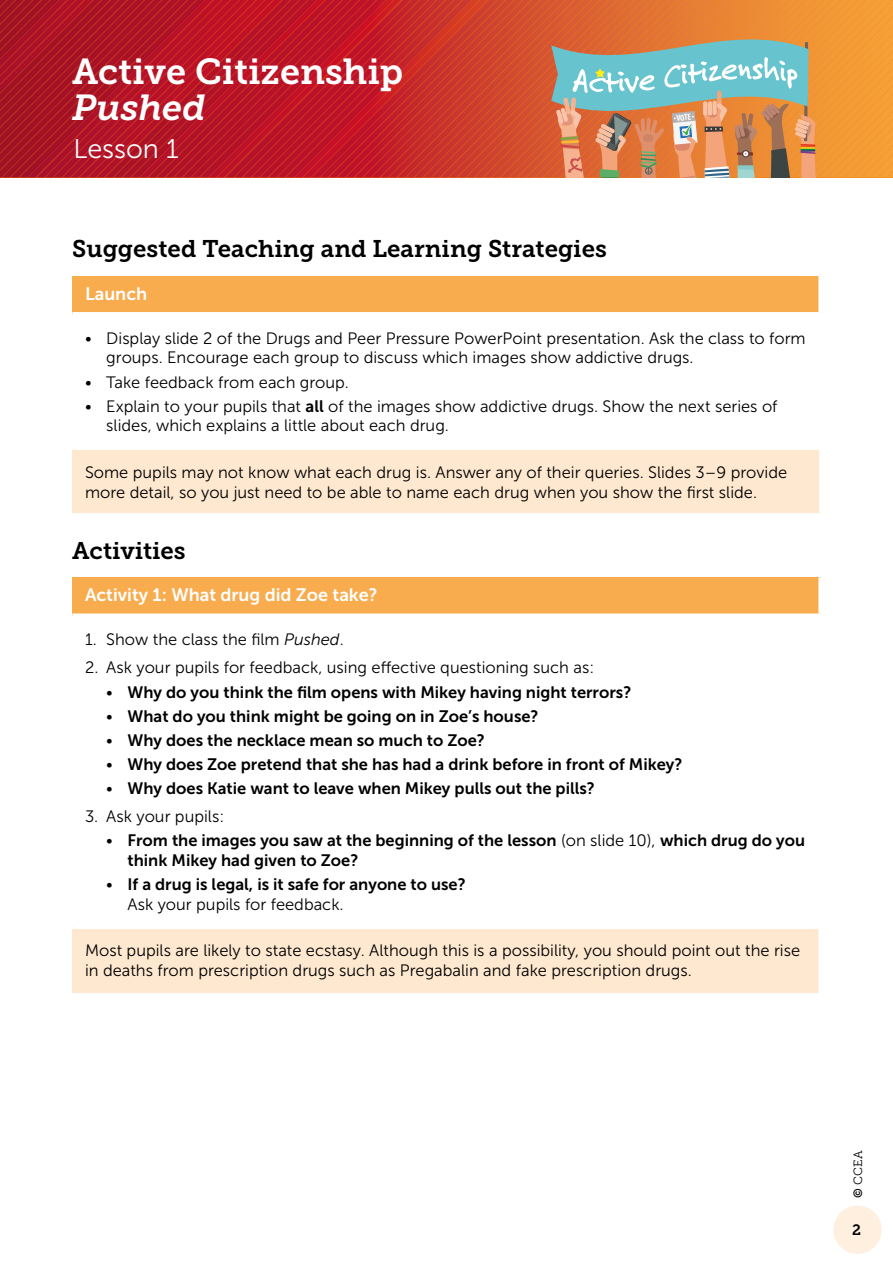
<style>
.page{position:relative;width:893px;height:1263px;background:#fff}
.page>*{position:absolute;margin:0;border:0;box-sizing:border-box;transform-origin:0 0}
.t1{font:36px "Museo Slab 700";color:#fff}
.t2{font:italic 36px "Museo Slab 700";color:#fff}
.t3{font:27px "Museo Sans 300";color:#fff}
.t4{font:24px "Museo Slab 700";color:#000}
.t5{font:18px "Museo Sans 700";color:#fff}
.t6{font:16.5px/19.8px "Museo Sans 300";color:#000}
.t7{font:16.5px/19.8px "Museo Sans 700";color:#000}
.t8{font:15px "Museo Slab 700";color:#000}
.t9{font:12px "Museo Slab 300";color:#000}
.t10{font:700 condensed 9px "Myriad Pro";color:#fff}
.s1{font-family:"Museo Sans 700"}
.s2{font-style:italic}
.s3{font-family:"Museo Sans 300"}
</style>
<div class="page">
<img style="left:1px;top:0;width:9px;height:178px">
<img style="left:10px;top:0;width:8px;height:178px">
<img style="left:18px;top:0;width:10px;height:178px">
<img style="left:28px;top:0;width:7px;height:178px">
<img style="left:35px;top:0;width:9px;height:178px">
<img style="left:44px;top:0;width:9px;height:178px">
<img style="left:53px;top:0;width:8px;height:178px">
<img style="left:61px;top:0;width:9px;height:178px">
<img style="left:70px;top:0;width:8px;height:178px">
<img style="left:78px;top:0;width:9px;height:178px">
<img style="left:87px;top:0;width:9px;height:178px">
<img style="left:96px;top:0;width:8px;height:178px">
<img style="left:104px;top:0;width:9px;height:178px">
<img style="left:113px;top:0;width:8px;height:178px">
<img style="left:121px;top:0;width:9px;height:178px">
<img style="left:130px;top:0;width:9px;height:178px">
<img style="left:139px;top:0;width:8px;height:178px">
<img style="left:147px;top:0;width:9px;height:178px">
<img style="left:156px;top:0;width:8px;height:178px">
<img style="left:164px;top:0;width:9px;height:178px">
<img style="left:173px;top:0;width:17px;height:178px">
<img style="left:190px;top:0;width:9px;height:178px">
<img style="left:199px;top:0;width:9px;height:178px">
<img style="left:208px;top:0;width:8px;height:178px">
<img style="left:216px;top:0;width:9px;height:178px">
<img style="left:225px;top:0;width:8px;height:178px">
<img style="left:233px;top:0;width:9px;height:178px">
<img style="left:242px;top:0;width:8px;height:178px">
<img style="left:250px;top:0;width:9px;height:178px">
<img style="left:259px;top:0;width:8px;height:178px">
<img style="left:267px;top:0;width:9px;height:178px">
<img style="left:276px;top:0;width:9px;height:178px">
<img style="left:285px;top:0;width:9px;height:178px">
<img style="left:294px;top:0;width:8px;height:178px">
<img style="left:302px;top:0;width:8px;height:178px">
<img style="left:310px;top:0;width:9px;height:178px">
<img style="left:319px;top:0;width:9px;height:178px">
<img style="left:328px;top:0;width:8px;height:178px">
<img style="left:336px;top:0;width:9px;height:178px">
<img style="left:345px;top:0;width:8px;height:178px">
<img style="left:353px;top:0;width:9px;height:178px">
<img style="left:362px;top:0;width:9px;height:178px">
<img style="left:371px;top:0;width:8px;height:178px">
<img style="left:379px;top:0;width:9px;height:178px">
<img style="left:388px;top:0;width:8px;height:178px">
<img style="left:396px;top:0;width:9px;height:178px">
<img style="left:405px;top:0;width:8px;height:178px">
<img style="left:413px;top:0;width:9px;height:178px">
<img style="left:422px;top:0;width:9px;height:178px">
<img style="left:431px;top:0;width:8px;height:178px">
<img style="left:439px;top:0;width:9px;height:178px">
<img style="left:448px;top:0;width:17px;height:178px">
<img style="left:465px;top:0;width:9px;height:178px">
<img style="left:474px;top:0;width:8px;height:178px">
<img style="left:482px;top:0;width:9px;height:178px">
<img style="left:491px;top:0;width:9px;height:178px">
<img style="left:500px;top:0;width:8px;height:178px">
<img style="left:508px;top:0;width:9px;height:178px">
<img style="left:517px;top:0;width:8px;height:178px">
<img style="left:525px;top:0;width:9px;height:178px">
<img style="left:534px;top:0;width:8px;height:178px">
<img style="left:542px;top:0;width:9px;height:178px">
<img style="left:714px;top:0;width:179px;height:35px">
<img style="left:723px;top:8px;width:170px;height:27px">
<img style="left:732px;top:16px;width:161px;height:19px">
<img style="left:740px;top:25px;width:153px;height:10px">
<img style="left:749px;top:33px;width:144px;height:9px">
<img style="left:816px;top:42px;width:77px;height:9px">
<img style="left:816px;top:51px;width:77px;height:8px">
<img style="left:816px;top:59px;width:77px;height:9px">
<img style="left:816px;top:68px;width:77px;height:8px">
<img style="left:816px;top:76px;width:77px;height:9px">
<img style="left:816px;top:85px;width:77px;height:9px">
<img style="left:816px;top:94px;width:77px;height:84px">
<img style="left:817px;top:102px;width:76px;height:76px">
<img style="left:826px;top:111px;width:67px;height:67px">
<img style="left:835px;top:119px;width:58px;height:59px">
<img style="left:843px;top:128px;width:50px;height:50px">
<img style="left:852px;top:137px;width:41px;height:41px">
<img style="left:860px;top:145px;width:33px;height:33px">
<img style="left:869px;top:154px;width:24px;height:24px">
<img style="left:878px;top:162px;width:15px;height:16px">
<svg style="left:886px;top:171px;width:7px;height:7px"></svg>
<svg style="left:551px;top:35px;width:265px;height:143px;background:#b39f81"></svg>
<div style="left:833px;top:1205px;width:49px;height:49px;background:#feefde;border-radius:50%"></div>
<div style="left:72px;top:276px;width:749px;height:38px;background:#f8ac4e"></div>
<div style="left:72px;top:448px;width:749px;height:67px;background:#fee8d0"></div>
<div style="left:818px;top:276px;width:5px;height:36px;background:#fff"></div>
<div style="left:72px;top:312px;width:751px;height:5px;background:#fff"></div>
<hr style="left:72px;top:447px;width:750px;height:3px;background:#fff">
<hr style="left:819px;top:450px;width:3px;height:63px;background:#fff">
<hr style="left:72px;top:513px;width:750px;height:3px;background:#fff">
<div style="left:72px;top:577px;width:749px;height:39px;background:#f8ac4e"></div>
<div style="left:72px;top:927px;width:749px;height:66px;background:#fee8d0"></div>
<div style="left:818px;top:577px;width:5px;height:36px;background:#fff"></div>
<div style="left:818px;top:929px;width:5px;height:64px;background:#fff"></div>
<div style="left:72px;top:613px;width:751px;height:5px;background:#fff"></div>
<div style="left:72px;top:924px;width:751px;height:5px;background:#fff"></div>
<h1 class="t1" style="left:72px;top:52px;width:332px">Active Citizenship</h1>
<h1 class="t2" style="left:72px;top:88px;width:135px">Pushed</h1>
<h2 class="t3" style="left:73px;top:135px;width:107px">Lesson 1</h2>
<p class="t10" style="left:676px;top:113px;width:16px;rotate:-6deg">VOTE</p>
<h3 class="t4" style="left:72px;top:235px;width:536px">Suggested Teaching and Learning Strategies</h3>
<p class="t5" style="left:85px;top:284px;width:64px">Launch</p>
<p class="t6" style="left:106px;top:328px;width:701px;text-indent:-21px">• Display slide 2 of the Drugs and Peer Pressure PowerPoint presentation. Ask the class to form groups. Encourage each group to discuss which images show addictive drugs.</p>
<p class="t6" style="left:85px;top:372px;width:265px">• Take feedback from each group.</p>
<p class="t6" style="left:106px;top:396px;width:673px;text-indent:-21px">• Explain to your pupils that <span class="s1">all</span> of the images show addictive drugs. Show the next series of slides, which explains a little about each drug.</p>
<p class="t6" style="left:85px;top:462px;width:704px">Some pupils may not know what each drug is. Answer any of their queries. Slides 3–9 provide more detail, so you just need to be able to name each drug when you show the first slide.</p>
<h3 class="t4" style="left:72px;top:537px;width:115px">Activities</h3>
<p class="t5" style="left:85px;top:585px;width:294px">Activity 1: What drug did Zoe take?</p>
<p class="t6" style="left:85px;top:630px;width:260px">1. Show the class the film <span class="s2">Pushed</span>.</p>
<p class="t6" style="left:85px;top:658px;width:511px">2. Ask your pupils for feedback, using effective questioning such as:</p>
<p class="t7" style="left:106px;top:682px;width:527px"><span class="s3">•</span> Why do you think the film opens with Mikey having night terrors?</p>
<p class="t7" style="left:106px;top:706px;width:434px"><span class="s3">•</span> What do you think might be going on in Zoe’s house?</p>
<p class="t7" style="left:106px;top:730px;width:380px"><span class="s3">•</span> Why does the necklace mean so much to Zoe?</p>
<p class="t7" style="left:106px;top:754px;width:578px"><span class="s3">•</span> Why does Zoe pretend that she has had a drink before in front of Mikey?</p>
<p class="t7" style="left:106px;top:778px;width:490px"><span class="s3">•</span> Why does Katie want to leave when Mikey pulls out the pills?</p>
<p class="t6" style="left:85px;top:806px;width:141px">3. Ask your pupils:</p>
<p class="t7" style="left:128px;top:830px;width:679px;text-indent:-21px"><span class="s3">•</span> From the images you saw at the beginning of the lesson <span class="s3">(on slide 10),</span> which drug do you think Mikey had given to Zoe?</p>
<p class="t7" style="left:106px;top:874px;width:361px"><span class="s3">•</span> If a drug is legal, is it safe for anyone to use?</p>
<p class="t6" style="left:128px;top:894px;width:218px">Ask your pupils for feedback.</p>
<p class="t6" style="left:85px;top:941px;width:717px">Most pupils are likely to state ecstasy. Although this is a possibility, you should point out the rise in deaths from prescription drugs such as Pregabalin and fake prescription drugs.</p>
<p class="t9" style="left:851px;top:1197px;width:49px;rotate:-90deg"><span class="s1">©</span> CCEA</p>
<p class="t8" style="left:852px;top:1221px;width:10px">2</p>
</div>
